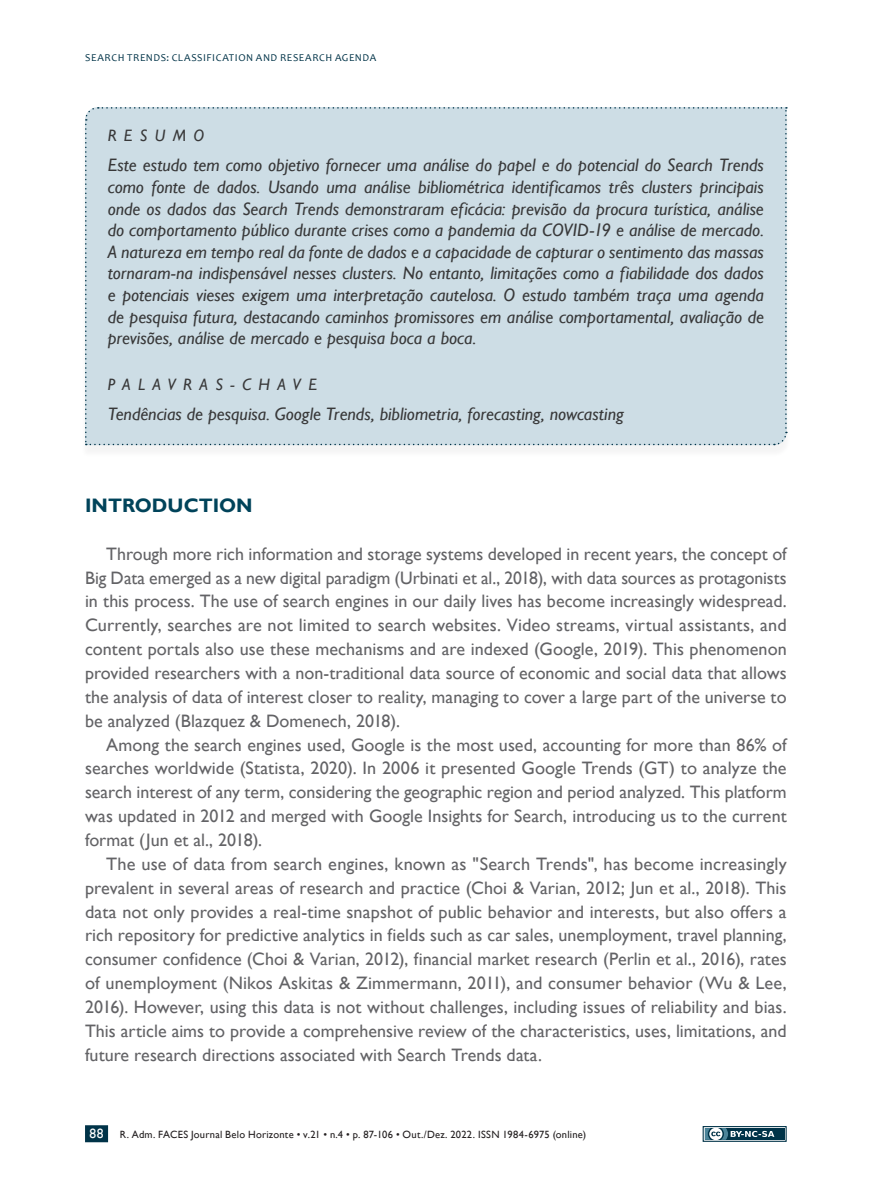
<style>
.page{position:relative;width:893px;height:1191px;background:#fff}
.page>*{position:absolute;margin:0;border:0;box-sizing:border-box;transform-origin:0 0}
.t1{font:700 19.5px "Gill Sans";color:#00435a}
.t2{font:18px/23.9px "Gill Sans";color:#636366;text-align:justify}
.t3{font:italic 18px/21.6px "Gill Sans";color:#383839;text-align:justify}
.t4{font:italic 16.5px "Gill Sans";letter-spacing:.45em;color:#383839}
.t5{font:13.5px "Gill Sans";color:#fff}
.t6{font:10.5px "Gill Sans";letter-spacing:.02em;color:#231f20}
.t7{font:10.5px "Candara";letter-spacing:.05em;color:#003348}
</style>
<div class="page">
<div style="left:85px;top:1125px;width:23px;height:17px;background:#003348"></div>
<svg style="left:703px;top:1126px;width:84px;height:15px"></svg>
<div style="left:705px;top:1128px;width:80px;height:11px;background:#003348"></div>
<svg style="left:705px;top:1128px;width:69px;height:11px"></svg>
<div style="left:80px;top:111px;width:711px;height:347px;background:#231f20;opacity:.05"></div>
<div style="left:84px;top:107px;width:703px;height:338px;background:#cddde5"></div>
<p class="t7" style="left:85px;top:51px;width:292px">SEARCH TRENDS: CLASSIFICATION AND RESEARCH AGENDA</p>
<p class="t4" style="left:108px;top:126px;width:98px">RESUMO</p>
<p class="t3" style="left:108px;top:155px;width:658px">Este estudo tem como objetivo fornecer uma análise do papel e do potencial do Search Trends como fonte de dados. Usando uma análise bibliométrica identificamos três clusters principais onde os dados das Search Trends demonstraram eficácia: previsão da procura turística, análise do comportamento público durante crises como a pandemia da COVID-19 e análise de mercado.<br>A natureza em tempo real da fonte de dados e a capacidade de capturar o sentimento das massas tornaram-na indispensável nesses clusters. No entanto, limitações como a fiabilidade dos dados e potenciais vieses exigem uma interpretação cautelosa. O estudo também traça uma agenda de pesquisa futura, destacando caminhos promissores em análise comportamental, avaliação de previsões, análise de mercado e pesquisa boca a boca.</p>
<p class="t4" style="left:108px;top:374px;width:211px">PALAVRAS-CHAVE</p>
<p class="t3" style="left:108px;top:403px;width:517px">Tendências de pesquisa. Google Trends, bibliometria, forecasting, nowcasting</p>
<p class="t1" style="left:85px;top:493px;width:169px">INTRODUCTION</p>
<p class="t2" style="left:85px;top:542px;width:703px;text-indent:21px">Through more rich information and storage systems developed in recent years, the concept of Big Data emerged as a new digital paradigm (Urbinati et al., 2018), with data sources as protagonists in this process. The use of search engines in our daily lives has become increasingly widespread.<br>Currently, searches are not limited to search websites. Video streams, virtual assistants, and content portals also use these mechanisms and are indexed (Google, 2019). This phenomenon provided researchers with a non-traditional data source of economic and social data that allows the analysis of data of interest closer to reality, managing to cover a large part of the universe to be analyzed (Blazquez &amp; Domenech, 2018).</p>
<p class="t2" style="left:85px;top:733px;width:703px;text-indent:21px">Among the search engines used, Google is the most used, accounting for more than 86% of searches worldwide (Statista, 2020). In 2006 it presented Google Trends (GT) to analyze the search interest of any term, considering the geographic region and period analyzed. This platform was updated in 2012 and merged with Google Insights for Search, introducing us to the current format (Jun et al., 2018).</p>
<p class="t2" style="left:85px;top:852px;width:703px;text-indent:21px">The use of data from search engines, known as "Search Trends", has become increasingly prevalent in several areas of research and practice (Choi &amp; Varian, 2012; Jun et al., 2018). This data not only provides a real-time snapshot of public behavior and interests, but also offers a rich repository for predictive analytics in fields such as car sales, unemployment, travel planning, consumer confidence (Choi &amp; Varian, 2012), financial market research (Perlin et al., 2016), rates of unemployment (Nikos Askitas &amp; Zimmermann, 2011), and consumer behavior (Wu &amp; Lee, 2016). However, using this data is not without challenges, including issues of reliability and bias.<br>This article aims to provide a comprehensive review of the characteristics, uses, limitations, and future research directions associated with Search Trends data.</p>
<p class="t5" style="left:90px;top:1125px;width:16px">88</p>
<p class="t6" style="left:120px;top:1128px;width:468px">R. Adm. FACES Journal Belo Horizonte • v.21 • n.4 • p. 87-106 • Out./Dez. 2022. ISSN 1984-6975 (online)</p>
</div>
